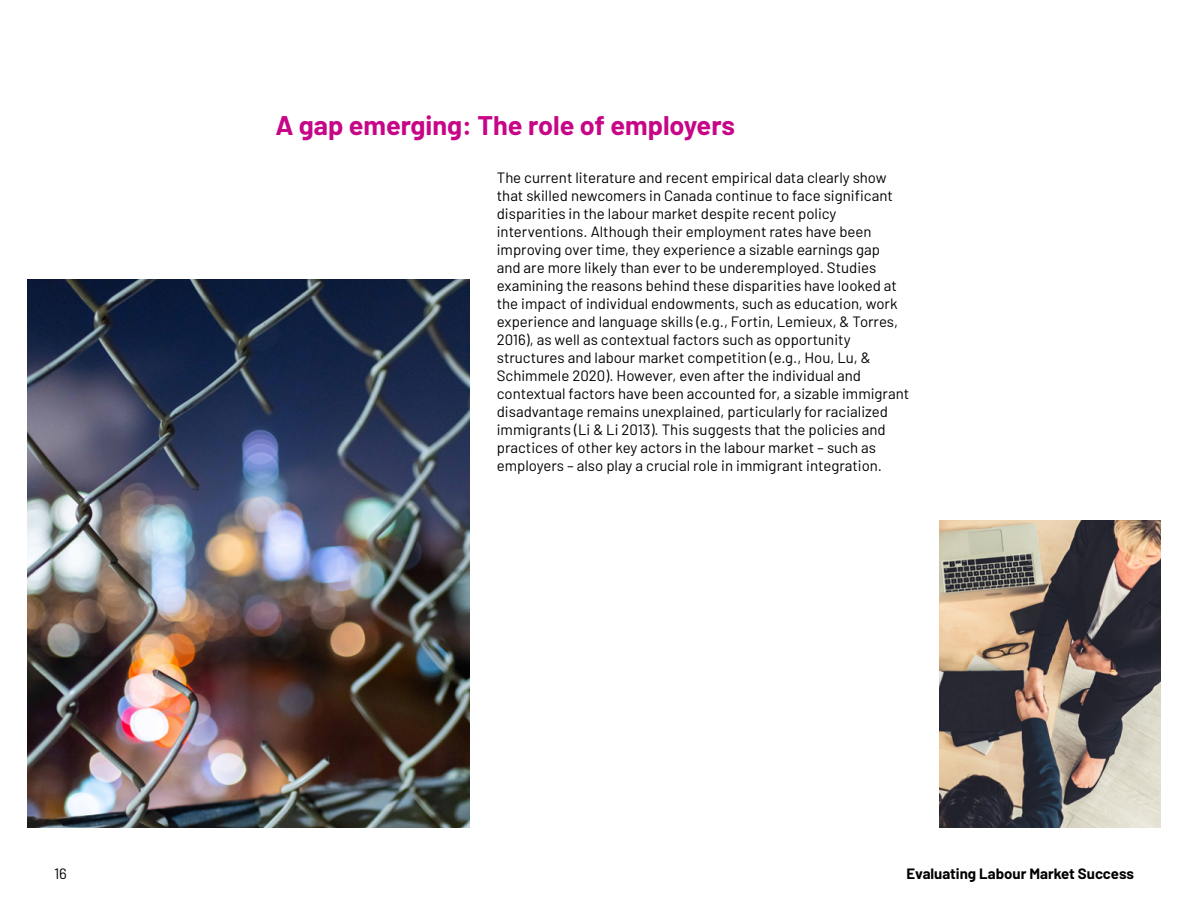
<style>
.page{position:relative;width:1188px;height:918px;background:#fff}
.page>*{position:absolute;margin:0;border:0;box-sizing:border-box;transform-origin:0 0}
.t1{font:700 27px "Barlow";color:#c70587}
.t2{font:15px/18px "Barlow";color:#000}
.t3{font:700 15px "Barlow";color:#000}
</style>
<div class="page">
<img style="left:27px;top:280px;width:443px;height:548px">
<img style="left:940px;top:521px;width:221px;height:307px">
<h1 class="t1" style="left:275px;top:105px;width:461px">A gap emerging: The role of employers</h1>
<p class="t2" style="left:497px;top:168px;width:414px">The current literature and recent empirical data clearly show that skilled newcomers in Canada continue to face significant disparities in the labour market despite recent policy interventions. Although their employment rates have been improving over time, they experience a sizable earnings gap<br>and are more likely than ever to be underemployed. Studies examining the reasons behind these disparities have looked at the impact of individual endowments, such as education, work experience and language skills (e.g., Fortin, Lemieux, &amp; Torres, 2016), as well as contextual factors such as opportunity structures and labour market competition (e.g., Hou, Lu, &amp; Schimmele 2020). However, even after the individual and contextual factors have been accounted for, a sizable immigrant disadvantage remains unexplained, particularly for racialized immigrants (Li &amp; Li 2013). This suggests that the policies and practices of other key actors in the labour market – such as employers – also play a crucial role in immigrant integration.</p>
<p class="t2" style="left:54px;top:864px;width:14px">16</p>
<p class="t3" style="left:907px;top:862px;width:229px">Evaluating Labour Market Success</p>
</div>
